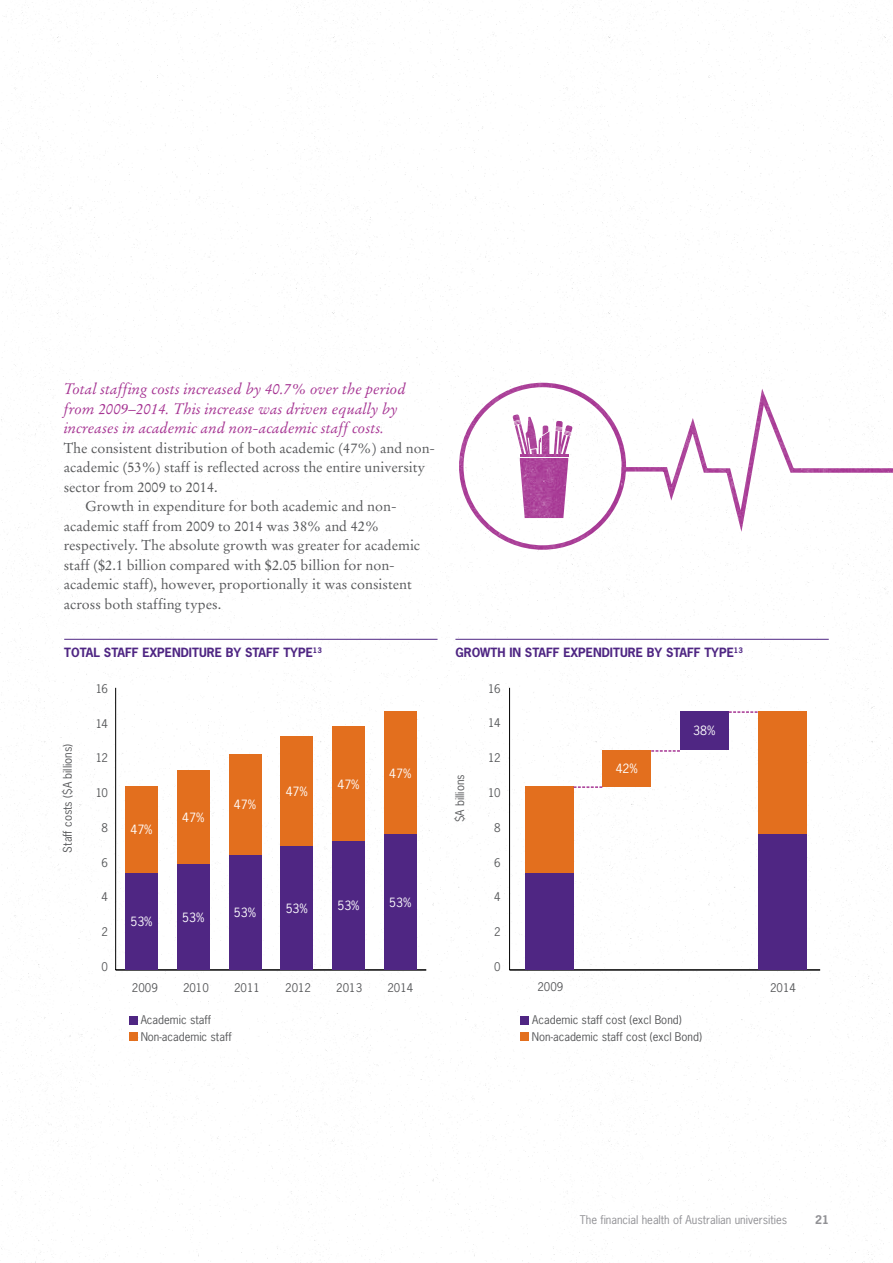
<style>
.page{position:relative;width:893px;height:1263px;background:#fff}
.page>*{position:absolute;margin:0;border:0;box-sizing:border-box;transform-origin:0 0}
.t1{font:italic 15px/19.5px "Stempel Garamond LT Std";color:#a63593}
.t2{font:14.25px "Stempel Garamond LT Std";color:#58595b}
.t3{font:700 12px "News Gothic Std";color:#4f2683}
.t4{font:12px "News Gothic Std";color:#fff}
.t5{font:11.25px/16.8px "News Gothic Std";color:#58595b}
.t6{font:11.25px "News Gothic Std";color:#919195}
.t7{font:700 11.25px "News Gothic Std";color:#919195}
</style>
<div class="page">
<img style="left:0;top:1px;width:893px;height:1262px">
<hr style="left:64px;top:639px;width:374px;height:1px;background:#4f2683">
<hr style="left:455px;top:639px;width:374px;height:1px;background:#4f2683">
<div style="left:520px;top:1016px;width:9px;height:8px;background:#4f2683"></div>
<div style="left:520px;top:1032px;width:9px;height:9px;background:#e36f1e"></div>
<div style="left:129px;top:1016px;width:8px;height:8px;background:#4f2683"></div>
<div style="left:129px;top:1032px;width:8px;height:9px;background:#e36f1e"></div>
<hr style="left:115px;top:688px;width:1px;height:282px;background:#000">
<hr style="left:116px;top:970px;width:310px;height:1px;background:#000">
<hr style="left:509px;top:688px;width:1px;height:282px;background:#000">
<hr style="left:510px;top:970px;width:310px;height:1px;background:#000">
<div style="left:125px;top:786px;width:33px;height:87px;background:#e36f1e"></div>
<div style="left:177px;top:770px;width:33px;height:94px;background:#e36f1e"></div>
<div style="left:229px;top:754px;width:32px;height:101px;background:#e36f1e"></div>
<div style="left:280px;top:737px;width:33px;height:109px;background:#e36f1e"></div>
<div style="left:332px;top:726px;width:33px;height:115px;background:#e36f1e"></div>
<div style="left:384px;top:711px;width:33px;height:123px;background:#e36f1e"></div>
<div style="left:125px;top:873px;width:33px;height:97px;background:#4f2683"></div>
<div style="left:177px;top:864px;width:33px;height:106px;background:#4f2683"></div>
<div style="left:229px;top:855px;width:32px;height:115px;background:#4f2683"></div>
<div style="left:280px;top:846px;width:33px;height:124px;background:#4f2683"></div>
<div style="left:332px;top:841px;width:33px;height:129px;background:#4f2683"></div>
<div style="left:384px;top:834px;width:33px;height:136px;background:#4f2683"></div>
<div style="left:525px;top:786px;width:49px;height:87px;background:#e36f1e"></div>
<div style="left:602px;top:750px;width:49px;height:36px;background:#e36f1e"></div>
<div style="left:680px;top:711px;width:49px;height:39px;background:#4f2683"></div>
<div style="left:758px;top:711px;width:48px;height:123px;background:#e36f1e"></div>
<div style="left:525px;top:873px;width:49px;height:97px;background:#4f2683"></div>
<div style="left:758px;top:834px;width:48px;height:136px;background:#4f2683"></div>
<svg style="left:574px;top:786px;width:28px;height:2px"></svg>
<svg style="left:651px;top:750px;width:29px;height:2px"></svg>
<svg style="left:729px;top:711px;width:29px;height:2px"></svg>
<p class="t1" style="left:64px;top:379px;width:343px">Total staffing costs increased by 40.7% over the period from 2009–2014. This increase was driven equally by increases in academic and non-academic staff costs.</p>
<p class="t2" style="left:64px;top:439px;width:373px">The consistent distribution of both academic (47%) and non-</p>
<p class="t2" style="left:64px;top:459px;width:363px">academic (53%) staff is reflected across the entire university</p>
<p class="t2" style="left:64px;top:478px;width:155px">sector from 2009 to 2014.</p>
<p class="t2" style="left:85px;top:498px;width:313px">Growth in expenditure for both academic and non-</p>
<p class="t2" style="left:64px;top:517px;width:317px">academic staff from 2009 to 2014 was 38% and 42%</p>
<p class="t2" style="left:64px;top:537px;width:358px">respectively. The absolute growth was greater for academic</p>
<p class="t2" style="left:64px;top:556px;width:332px">staff ($2.1 billion compared with $2.05 billion for non-</p>
<p class="t2" style="left:64px;top:576px;width:350px">academic staff), however, proportionally it was consistent</p>
<p class="t2" style="left:64px;top:595px;width:159px">across both staffing types.</p>
<p class="t3" style="left:64px;top:644px;width:259px">TOTAL STAFF EXPENDITURE BY STAFF TYPE<sup>13</sup></p>
<p class="t3" style="left:455px;top:644px;width:289px">GROWTH IN STAFF EXPENDITURE BY STAFF TYPE<sup>13</sup></p>
<p class="t5" style="left:59px;top:852px;width:110px;rotate:-90deg">Staff costs ($A billions)</p>
<p class="t5" style="left:96px;top:680px;width:14px">16</p>
<p class="t5" style="left:96px;top:715px;width:14px">14</p>
<p class="t5" style="left:96px;top:749px;width:14px">12</p>
<p class="t5" style="left:96px;top:784px;width:14px">10</p>
<p class="t5" style="left:102px;top:819px;width:8px">8</p>
<p class="t5" style="left:102px;top:854px;width:8px">6</p>
<p class="t5" style="left:102px;top:888px;width:8px">4</p>
<p class="t5" style="left:102px;top:923px;width:8px">2</p>
<p class="t5" style="left:102px;top:958px;width:8px">0</p>
<p class="t4" style="left:130px;top:822px;width:24px">47%</p>
<p class="t4" style="left:130px;top:914px;width:24px">53%</p>
<p class="t4" style="left:182px;top:810px;width:24px">47%</p>
<p class="t4" style="left:234px;top:797px;width:24px">47%</p>
<p class="t4" style="left:286px;top:784px;width:24px">47%</p>
<p class="t4" style="left:337px;top:776px;width:24px">47%</p>
<p class="t4" style="left:389px;top:765px;width:24px">47%</p>
<p class="t4" style="left:182px;top:909px;width:24px">53%</p>
<p class="t4" style="left:234px;top:905px;width:24px">53%</p>
<p class="t4" style="left:286px;top:900px;width:24px">53%</p>
<p class="t4" style="left:337px;top:898px;width:24px">53%</p>
<p class="t4" style="left:389px;top:894px;width:24px">53%</p>
<p class="t5" style="left:451px;top:822px;width:49px;rotate:-90deg">$A billions</p>
<p class="t5" style="left:488px;top:680px;width:14px">16</p>
<p class="t5" style="left:488px;top:715px;width:14px">14</p>
<p class="t5" style="left:488px;top:749px;width:14px">12</p>
<p class="t5" style="left:488px;top:784px;width:14px">10</p>
<p class="t5" style="left:494px;top:819px;width:8px">8</p>
<p class="t5" style="left:494px;top:854px;width:8px">6</p>
<p class="t5" style="left:494px;top:888px;width:8px">4</p>
<p class="t5" style="left:494px;top:923px;width:8px">2</p>
<p class="t5" style="left:494px;top:958px;width:8px">0</p>
<p class="t4" style="left:616px;top:761px;width:24px">42%</p>
<p class="t4" style="left:693px;top:723px;width:24px">38%</p>
<p class="t5" style="left:132px;top:979px;width:27px">2009</p>
<p class="t5" style="left:537px;top:978px;width:27px">2009</p>
<p class="t5" style="left:183px;top:979px;width:27px">2010</p>
<p class="t5" style="left:234px;top:979px;width:27px">2011</p>
<p class="t5" style="left:285px;top:979px;width:27px">2012</p>
<p class="t5" style="left:336px;top:979px;width:27px">2013</p>
<p class="t5" style="left:387px;top:979px;width:27px">2014</p>
<p class="t5" style="left:770px;top:979px;width:27px">2014</p>
<p class="t5" style="left:141px;top:1011px;width:92px">Academic staff<br>Non-academic staff</p>
<p class="t5" style="left:532px;top:1011px;width:171px">Academic staff cost (excl Bond)<br>Non-academic staff cost (excl Bond)</p>
<p class="t6" style="left:580px;top:1213px;width:209px">The financial health of Australian universities</p>
<p class="t7" style="left:815px;top:1213px;width:15px">21</p>
</div>
